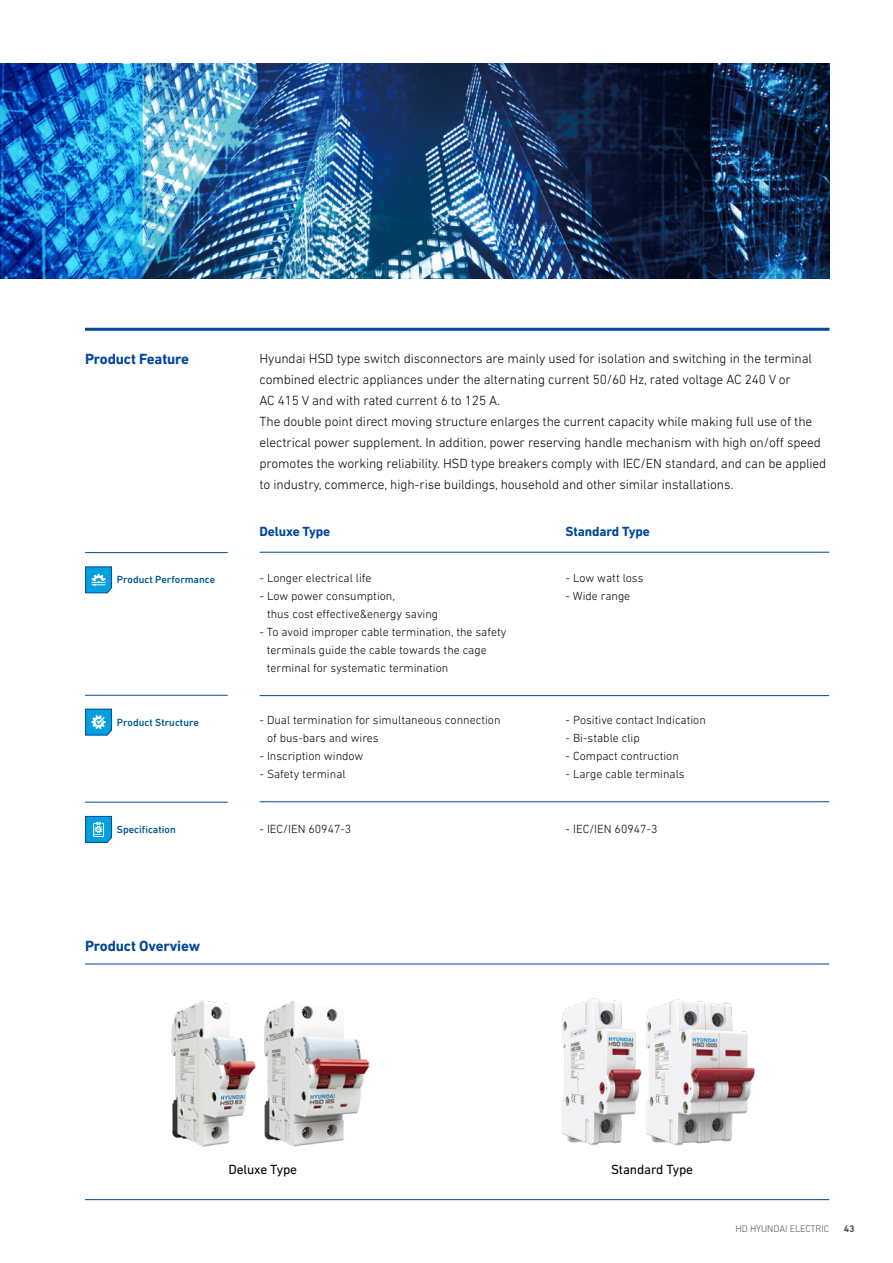
<style>
.page{position:relative;width:893px;height:1263px;background:#fff}
.page>*{position:absolute;margin:0;border:0;box-sizing:border-box;transform-origin:0 0}
.t1{font:700 15px "DIN Next LT Pro";letter-spacing:-.01em;color:#00479d}
.t2{font:300 13.5px/21px "DIN Next LT Pro";letter-spacing:-.01em;color:#000}
.t3{font:13.5px "DIN Next LT Pro";letter-spacing:-.01em;color:#000}
.t4{font:700 13.5px "DIN Next LT Pro";letter-spacing:-.01em;color:#00479d}
.t5{font:300 12px/18px "DIN Next LT Pro";color:#000}
.t6{font:500 10.5px "DIN Next LT Pro";color:#005891}
.t7{font:300 9.75px "DIN Next LT Pro";letter-spacing:-.01em;color:#4d5357}
.t8{font:700 9.75px "DIN Next LT Pro";color:#4d5357}
</style>
<div class="page">
<hr style="left:85px;top:1199px;width:744px;height:1px;background:#00479d">
<img style="left:143px;top:64px;width:686px;height:214px">
<hr style="left:85px;top:328px;width:744px;height:3px;background:#00479d">
<svg style="left:0;top:64px;width:143px;height:214px;background:#177aca"></svg>
<img style="left:171px;top:1000px;width:85px;height:147px">
<img style="left:264px;top:1001px;width:106px;height:146px">
<hr style="left:85px;top:964px;width:744px;height:1px;background:#00479d">
<img style="left:664px;top:999px;width:91px;height:147px">
<img style="left:562px;top:998px;width:102px;height:148px">
<hr style="left:260px;top:552px;width:569px;height:1px;background:#00479d">
<hr style="left:85px;top:552px;width:143px;height:1px;background:#00479d">
<svg style="left:85px;top:566px;width:27px;height:27px"></svg>
<hr style="left:260px;top:695px;width:569px;height:1px;background:#00479d">
<hr style="left:85px;top:695px;width:143px;height:1px;background:#00479d">
<svg style="left:85px;top:709px;width:27px;height:26px"></svg>
<hr style="left:260px;top:801px;width:569px;height:1px;background:#00479d">
<hr style="left:85px;top:802px;width:143px;height:1px;background:#00479d">
<svg style="left:85px;top:816px;width:27px;height:27px"></svg>
<p class="t1" style="left:85px;top:350px;width:106px">Product Feature</p>
<p class="t2" style="left:260px;top:348px;width:568px">Hyundai HSD type switch disconnectors are mainly used for isolation and switching in the terminal combined electric appliances under the alternating current 50/60 Hz, rated voltage AC 240 V or<br>AC 415 V and with rated current 6 to 125 A.<br>The double point direct moving structure enlarges the current capacity while making full use of the electrical power supplement. In addition, power reserving handle mechanism with high on/off speed promotes the working reliability. HSD type breakers comply with IEC/EN standard, and can be applied to industry, commerce, high-rise buildings, household and other similar installations.</p>
<p class="t4" style="left:260px;top:524px;width:72px">Deluxe Type</p>
<p class="t4" style="left:566px;top:524px;width:86px">Standard Type</p>
<p class="t6" style="left:117px;top:574px;width:100px">Product Performance</p>
<p class="t5" style="left:260px;top:569px;width:113px">- Longer electrical life</p>
<p class="t5" style="left:267px;top:587px;width:173px;text-indent:-7px">- Low power consumption,<br>thus cost effective&amp;energy saving</p>
<p class="t5" style="left:267px;top:623px;width:241px;text-indent:-7px">- To avoid improper cable termination, the safety terminals guide the cable towards the cage terminal for systematic termination</p>
<p class="t6" style="left:117px;top:716px;width:83px">Product Structure</p>
<p class="t5" style="left:267px;top:711px;width:235px;text-indent:-7px">- Dual termination for simultaneous connection of bus-bars and wires</p>
<p class="t5" style="left:260px;top:747px;width:105px">- Inscription window</p>
<p class="t5" style="left:260px;top:765px;width:88px">- Safety terminal</p>
<p class="t5" style="left:566px;top:569px;width:79px">- Low watt loss</p>
<p class="t5" style="left:566px;top:587px;width:66px">- Wide range</p>
<p class="t5" style="left:566px;top:711px;width:142px">- Positive contact Indication</p>
<p class="t5" style="left:566px;top:729px;width:76px">- Bi-stable clip</p>
<p class="t5" style="left:566px;top:747px;width:115px">- Compact contruction</p>
<p class="t5" style="left:566px;top:765px;width:121px">- Large cable terminals</p>
<p class="t6" style="left:117px;top:823px;width:60px">Specification</p>
<p class="t5" style="left:260px;top:819px;width:93px">- IEC/IEN 60947-3</p>
<p class="t5" style="left:566px;top:819px;width:93px">- IEC/IEN 60947-3</p>
<p class="t1" style="left:85px;top:937px;width:117px">Product Overview</p>
<p class="t3" style="left:228px;top:1162px;width:70px">Deluxe Type</p>
<p class="t3" style="left:611px;top:1162px;width:84px">Standard Type</p>
<p class="t7" style="left:735px;top:1223px;width:95px">HD HYUNDAI ELECTRIC</p>
<p class="t8" style="left:844px;top:1223px;width:12px">43</p>
</div>
